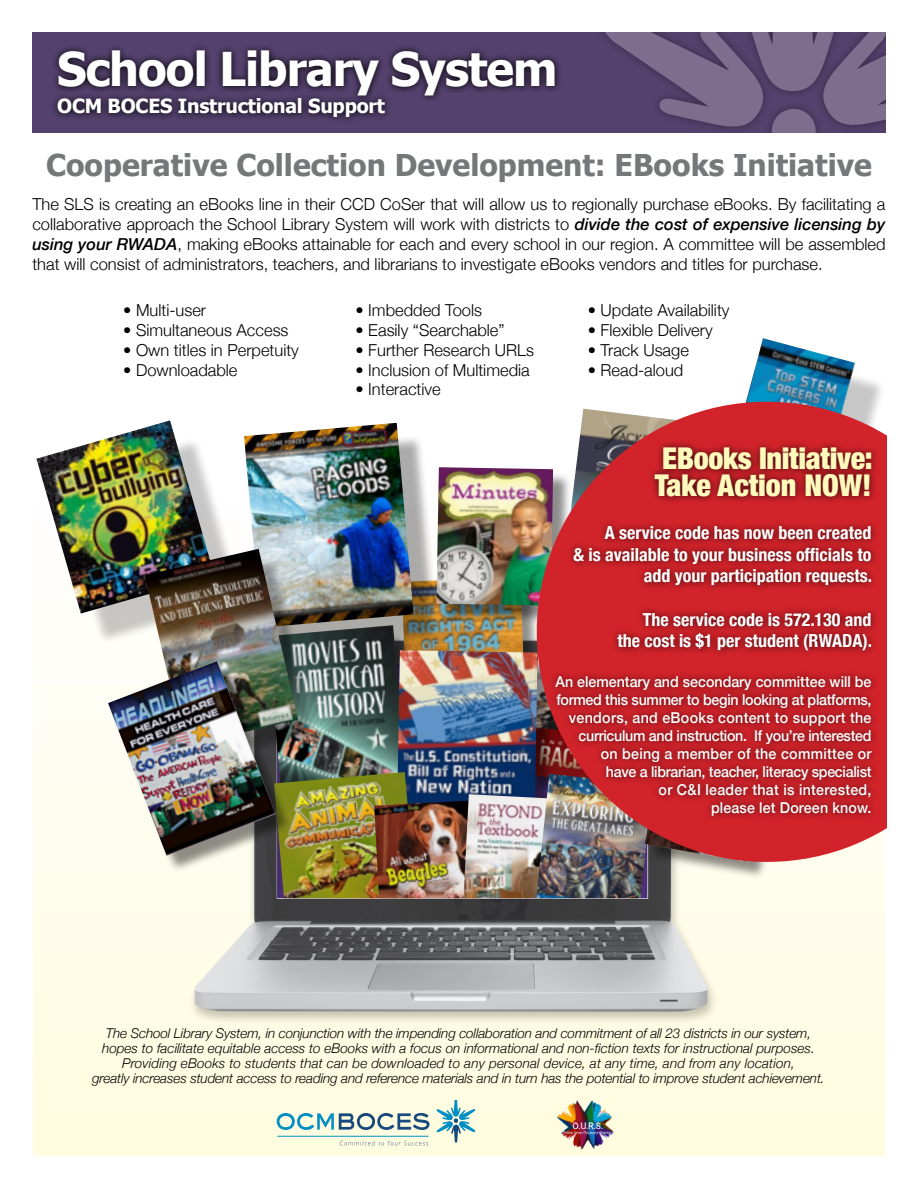
<style>
.page{position:relative;width:918px;height:1188px;background:#fff}
.page>*{position:absolute;margin:0;border:0;box-sizing:border-box;transform-origin:0 0}
.t1{font:700 46.5px "Tahoma";letter-spacing:-.02em;color:#fff}
.t2{font:700 30px "Tahoma";color:#757779}
.t3{font:900 condensed 30px/27px "Helvetica Neue";letter-spacing:-.01em;color:#fffabc}
.t4{font:700 19.5px "Tahoma";letter-spacing:-.01em;color:#fff}
.t5{font:700 condensed 18px/21.6px "Helvetica Neue";color:#fff;text-align:right}
.t6{font:300 16.5px/19.8px "Helvetica Neue";color:#000;text-align:justify}
.t7{font:500 15px/18px "Helvetica Neue";color:#fff;text-align:right;scale:.95 1}
.t8{font:italic 300 13.5px/15px "Helvetica Neue";letter-spacing:-.01em;color:#000;text-align:center}
.s1{font-weight:500;font-style:italic}
</style>
<div class="page">
<div style="left:33px;top:505px;width:852px;height:651px;background:#fffcdf"></div>
<img style="left:32px;top:32px;width:854px;height:101px">
<svg style="left:50px;top:44px;width:512px;height:80px;background:#3d2f50"></svg>
<svg style="left:277px;top:1113px;width:153px;height:17px"></svg>
<svg style="left:436px;top:1100px;width:39px;height:43px"></svg>
<svg style="left:340px;top:1141px;width:88px;height:5px"></svg>
<hr style="left:278px;top:1136px;width:150px;height:1px;background:#008fc5">
<img style="left:556px;top:1100px;width:58px;height:50px">
<div style="left:189px;top:637px;width:529px;height:389px;background:#000;opacity:.22"></div>
<img style="left:194px;top:873px;width:513px;height:138px">
<img style="left:440px;top:624px;width:86px;height:26px">
<div style="left:255px;top:434px;width:185px;height:220px;background:#000;opacity:.33"></div>
<img style="left:244px;top:423px;width:170px;height:205px">
<img style="left:293px;top:625px;width:116px;height:147px">
<div style="left:439px;top:470px;width:132px;height:154px;background:#000;opacity:.45"></div>
<img style="left:436px;top:467px;width:101px;height:139px">
<img style="left:397px;top:650px;width:140px;height:149px">
<div style="left:53px;top:437px;width:193px;height:208px;background:#000;opacity:.22"></div>
<img style="left:36px;top:420px;width:178px;height:194px">
<div style="left:152px;top:556px;width:168px;height:211px;background:#000;opacity:.33"></div>
<img style="left:145px;top:549px;width:153px;height:197px">
<img style="left:274px;top:772px;width:138px;height:126px">
<img style="left:374px;top:799px;width:89px;height:99px">
<img style="left:463px;top:794px;width:73px;height:104px">
<img style="left:536px;top:774px;width:116px;height:124px">
<div style="left:730px;top:355px;width:157px;height:223px;background:#000;opacity:.22"></div>
<img style="left:730px;top:338px;width:125px;height:64px">
<div style="left:646px;top:692px;width:147px;height:188px;background:#000;opacity:.45"></div>
<div style="left:110px;top:663px;width:183px;height:210px;background:#000;opacity:.45"></div>
<img style="left:108px;top:661px;width:168px;height:195px">
<img style="left:537px;top:402px;width:349px;height:460px">
<div style="left:548px;top:439px;width:331px;height:384px;background:#000;opacity:.75"></div>
<h1 class="t1" style="left:57px;top:37px;width:502px">School Library System</h1>
<p class="t4" style="left:57px;top:93px;width:329px">OCM BOCES Instructional Support</p>
<h2 class="t2" style="left:46px;top:144px;width:827px">Cooperative Collection Development: EBooks Initiative</h2>
<p class="t6" style="left:32px;top:193px;width:855px">The SLS is creating an eBooks line in their CCD CoSer that will allow us to regionally purchase eBooks. By facilitating a collaborative approach the School Library System will work with districts to <span class="s1">divide the cost of expensive licensing by using your RWADA</span>, making eBooks attainable for each and every school in our region. A committee will be assembled that will consist of administrators, teachers, and librarians to investigate eBooks vendors and titles for purchase.</p>
<p class="t6" style="left:123px;top:299px;width:84px">• Multi-user</p>
<p class="t6" style="left:123px;top:319px;width:167px">• Simultaneous Access</p>
<p class="t6" style="left:123px;top:339px;width:177px">• Own titles in Perpetuity</p>
<p class="t6" style="left:123px;top:359px;width:116px">• Downloadable</p>
<p class="t6" style="left:355px;top:299px;width:128px">• Imbedded Tools</p>
<p class="t6" style="left:355px;top:319px;width:151px">• Easily “Searchable”</p>
<p class="t6" style="left:355px;top:339px;width:180px">• Further Research URLs</p>
<p class="t6" style="left:355px;top:359px;width:176px">• Inclusion of Multimedia</p>
<p class="t6" style="left:355px;top:378px;width:87px">• Interactive</p>
<p class="t6" style="left:588px;top:299px;width:143px">• Update Availability</p>
<p class="t6" style="left:588px;top:319px;width:126px">• Flexible Delivery</p>
<p class="t6" style="left:588px;top:339px;width:103px">• Track Usage</p>
<p class="t6" style="left:588px;top:359px;width:97px">• Read-aloud</p>
<h2 class="t3" style="left:655px;top:443px;width:219px">EBooks Initiative:<br>Take Action NOW!</h2>
<p class="t5" style="left:574px;top:521px;width:300px">A service code has now been created<br>&amp; is available to your business officials to add your participation requests.</p>
<p class="t5" style="left:617px;top:607px;width:256px">The service code is 572.130 and the cost is $1 per student (RWADA).</p>
<p class="t7" style="left:556px;top:671px;width:334px">An elementary and secondary committee will be formed this summer to begin looking at platforms, vendors, and eBooks content to support the curriculum and instruction. If you’re interested<br>on being a member of the committee or<br>have a librarian, teacher, literacy specialist<br>or C&amp;I leader that is interested,<br>please let Doreen know.</p>
<p class="t8" style="left:92px;top:1025px;width:734px">The School Library System, in conjunction with the impending collaboration and commitment of all 23 districts in our system, hopes to facilitate equitable access to eBooks with a focus on informational and non-fiction texts for instructional purposes.<br>Providing eBooks to students that can be downloaded to any personal device, at any time, and from any location,<br>greatly increases student access to reading and reference materials and in turn has the potential to improve student achievement.</p>
</div>
